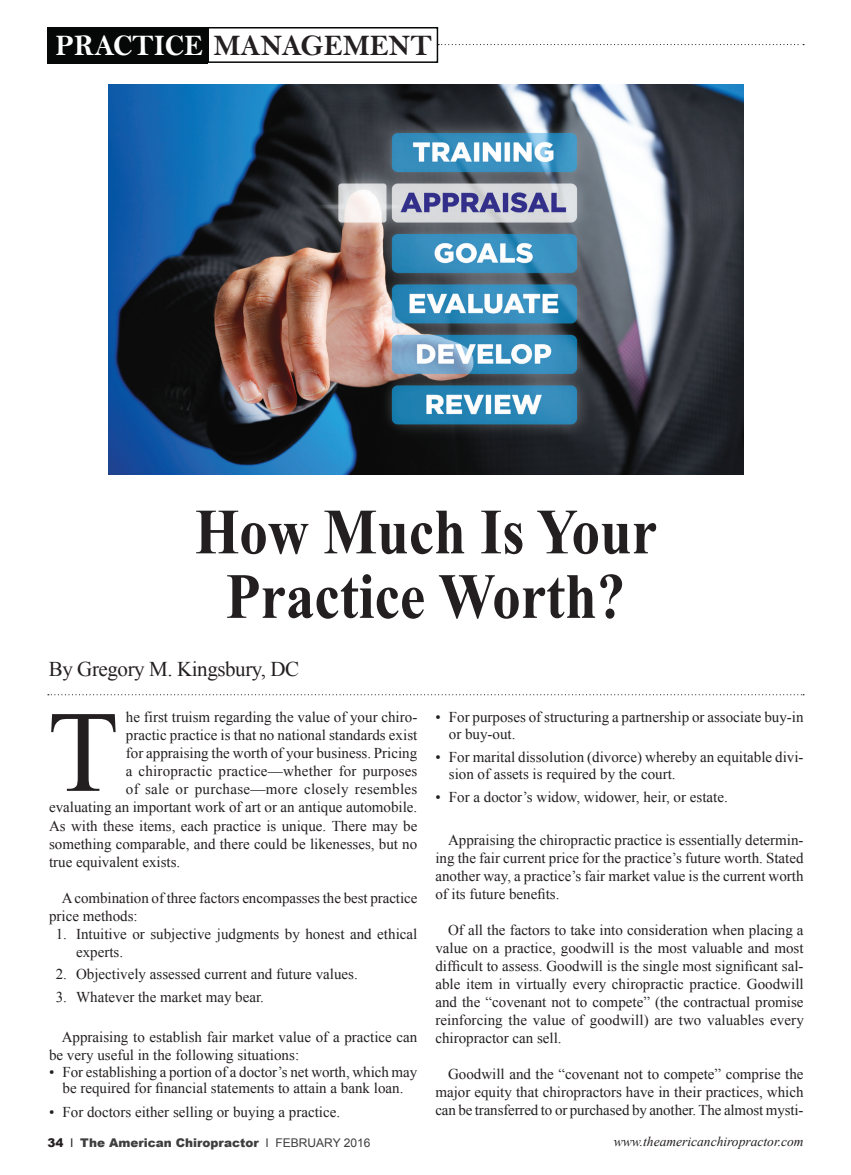
<style>
.page{position:relative;width:851px;height:1175px;background:#fff}
.page>*{position:absolute;margin:0;border:0;box-sizing:border-box;transform-origin:0 0}
.Body{font:115.8px "Times New Roman";color:#231f20}
.Body-2{font:700 64.35px "Times New Roman";color:#231f20;scale:.88 1}
.TABS{font:30px "Bell MT Bold";color:#231f20;scale:.96 1}
.Author{font:21px "Times New Roman";letter-spacing:-.02em;color:#231f20}
.Body-3{font:15px/18px "Times New Roman";color:#231f20}
.Body_no_indent{font:15px "Times New Roman";color:#231f20}
.Body_no_indent-2{font:15px "Times New Roman";letter-spacing:.02em;color:#231f20}
.t1{font:italic 13.5px "Times New Roman";color:#231f20}
.t2{font:900 12px "Arial";color:#3e3e3f}
.s1{color:#fff}
.s2{color:#231f20}
.s3{font-weight:400;color:#231f20}
.s4{font-weight:400}
</style>
<div class="page">
<svg style="left:48px;top:694px;width:756px;height:1px"></svg>
<img style="left:109px;top:84px;width:634px;height:390px">
<svg style="left:438px;top:44px;width:366px;height:1px"></svg>
<div style="left:47px;top:27px;width:160px;height:36px;background:#050806"></div>
<div style="left:207px;top:27px;width:231px;height:36px;border:2px solid #050806"></div>
<p class="TABS" style="left:56px;top:27px;width:393px"><span class="s1">PRACTICE</span> MANAGEMENT</p>
<p class="Body-2" style="left:195px;top:487px;width:526px">How Much Is Your</p>
<p class="Body-2" style="left:226px;top:552px;width:455px">Practice Worth?</p>
<p class="Author" style="left:49px;top:655px;width:252px">By Gregory M. Kingsbury, DC</p>
<p class="Body_no_indent" style="left:126px;top:707px;width:293px">he first truism regarding the value of your chiro-</p>
<p class="Body_no_indent" style="left:126px;top:725px;width:293px">practic practice is that no national standards exist</p>
<p class="Body_no_indent" style="left:126px;top:743px;width:293px">for appraising the worth of your business. Pricing</p>
<p class="Body_no_indent" style="left:126px;top:761px;width:293px">a chiropractic practice—whether for purposes</p>
<p class="Body_no_indent-2" style="left:126px;top:779px;width:293px">of sale or purchase—more closely resembles</p>
<p class="Body_no_indent" style="left:49px;top:797px;width:370px">evaluating an important work of art or an antique automobile.</p>
<p class="Body_no_indent" style="left:49px;top:815px;width:370px">As with these items, each practice is unique. There may be</p>
<p class="Body_no_indent" style="left:49px;top:833px;width:370px">something comparable, and there could be likenesses, but no</p>
<p class="Body_no_indent" style="left:49px;top:851px;width:133px">true equivalent exists.</p>
<p class="Body-3" style="left:49px;top:888px;width:370px;text-indent:13px">A combination of three factors encompasses the best practice price methods:</p>
<p class="Body-3" style="left:76px;top:924px;width:343px;text-indent:-20px">1. Intuitive or subjective judgments by honest and ethical experts.</p>
<p class="Body-3" style="left:56px;top:964px;width:303px">2. Objectively assessed current and future values.</p>
<p class="Body-3" style="left:56px;top:987px;width:210px">3. Whatever the market may bear.</p>
<p class="Body-3" style="left:49px;top:1028px;width:370px;text-indent:13px">Appraising to establish fair market value of a practice can be very useful in the following situations:</p>
<p class="Body-3" style="left:49px;top:1063px;width:370px;line-height:16.5px;text-align:center">• For establishing a portion of a doctor’s net worth, which may be required for financial statements to attain a bank loan.</p>
<p class="Body-3" style="left:49px;top:1102px;width:292px">• For doctors either selling or buying a practice.</p>
<p class="Body" style="left:48px;top:674px;width:72px">T</p>
<p class="Body-3" style="left:449px;top:709px;width:356px;line-height:16.5px;text-indent:-14px">• For purposes of structuring a partnership or associate buy-in or buy-out.</p>
<p class="Body-3" style="left:449px;top:748px;width:356px;line-height:16.5px;text-indent:-14px">• For marital dissolution (divorce) whereby an equitable divi&shy;sion of assets is required by the court.</p>
<p class="Body-3" style="left:435px;top:787px;width:294px">• For a doctor’s widow, widower, heir, or estate.</p>
<p class="Body-3" style="left:435px;top:830px;width:370px;text-align:justify;text-indent:13px">Appraising the chiropractic practice is essentially determin&shy;ing the fair current price for the practice’s future worth. Stated another way, a practice’s fair market value is the current worth of its future benefits.</p>
<p class="Body-3" style="left:435px;top:920px;width:370px;text-align:justify;text-indent:13px">Of all the factors to take into consideration when placing a value on a practice, goodwill is the most valuable and most difficult to assess. Goodwill is the single most significant sal&shy;able item in virtually every chiropractic practice. Goodwill and the “covenant not to compete” (the contractual promise reinforcing the value of goodwill) are two valuables every chiropractor can sell.</p>
<p class="Body-3" style="left:435px;top:1064px;width:370px;text-align:justify;text-indent:13px">Goodwill and the “covenant not to compete” comprise the major equity that chiropractors have in their practices, which can be transferred to or purchased by another. The almost mysti-</p>
<p class="t2" style="left:47px;top:1133px;width:325px"><span class="s2">34</span> <span class="s3">I</span> The American Chiropractor <span class="s4">I FEBRUARY 2016</span></p>
<p class="t1" style="left:613px;top:1131px;width:191px">www.theamericanchiropractor.com</p>
</div>
